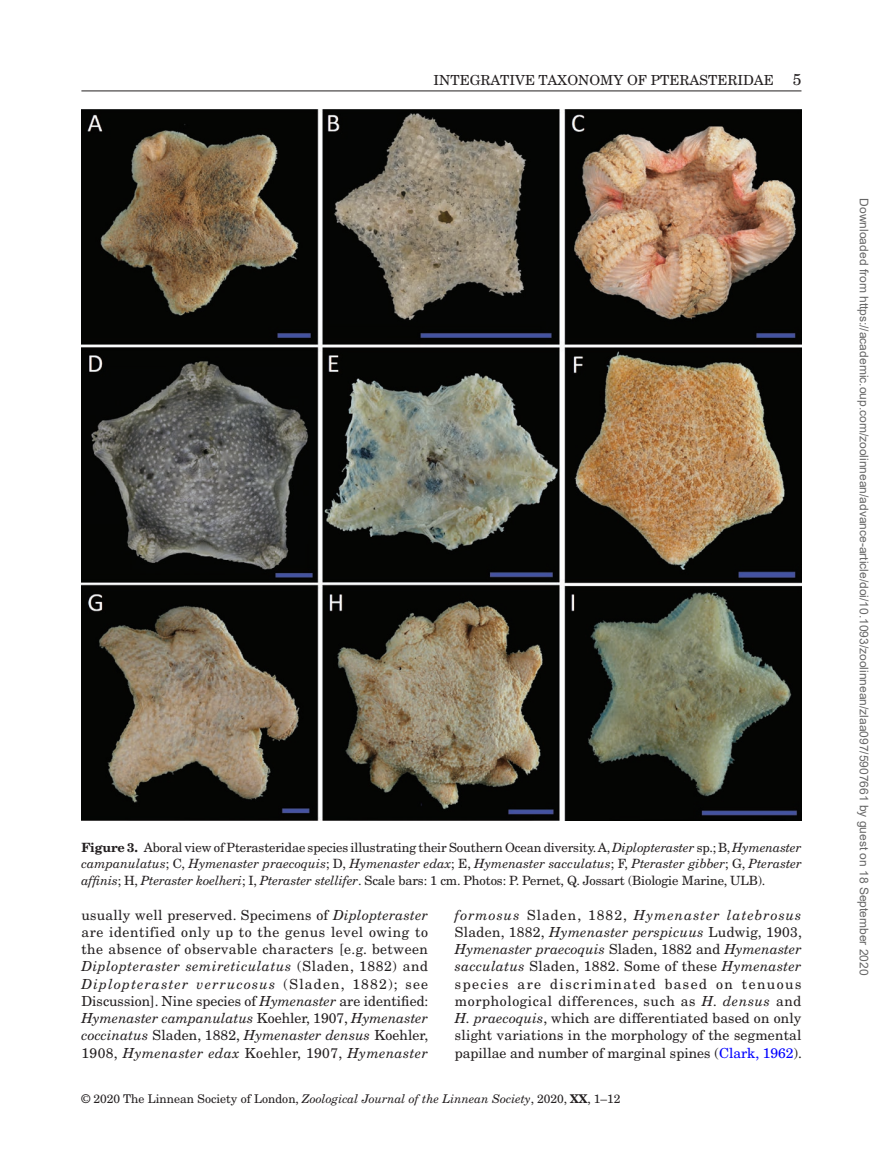
<style>
.page{position:relative;width:893px;height:1174px;background:#fff}
.page>*{position:absolute;margin:0;border:0;box-sizing:border-box;transform-origin:0 0}
.t1{font:13.8px/17.2px "New Century Schlbk";color:#231f20;text-align:justify}
.t2{font:12.75px/16.5px "New Century Schlbk";letter-spacing:-.01em;color:#231f20;text-align:justify}
.t3{font:12px "Arial";color:#666}
.t4{font:12px "New Century Schlbk";color:#231f20}
.s1{font-size:15.75px}
.s2{font-weight:700}
.s3{font-style:italic}
.s4{color:#00f}
</style>
<div class="page">
<hr style="left:81px;top:91px;width:720px;height:1px;background:#231f20">
<img style="left:81px;top:110px;width:720px;height:710px">
<p class="t1" style="left:433px;top:71px;width:369px">INTEGRATIVE TAXONOMY OF PTERASTERIDAE <span class="s1">5</span></p>
<p class="t2" style="left:81px;top:839px;width:722px"><span class="s2">Figure 3.</span> Aboral view of Pterasteridae species illustrating their Southern Ocean diversity. A, <span class="s3">Diplopteraster</span> sp.; B, <span class="s3">Hymenaster campanulatus</span>; C, <span class="s3">Hymenaster praecoquis</span>; D, <span class="s3">Hymenaster edax</span>; E, <span class="s3">Hymenaster sacculatus</span>; F, <span class="s3">Pteraster gibber</span>; G, <span class="s3">Pteraster affinis</span>; H, <span class="s3">Pteraster koelheri</span>; I, <span class="s3">Pteraster stellifer</span>. Scale bars: 1 cm. Photos: P. Pernet, Q. Jossart (Biologie Marine, ULB).</p>
<p class="t1" style="left:81px;top:906px;width:349px">usually well preserved. Specimens of <span class="s3">Diplopteraster </span>are identified only up to the genus level owing to the absence of observable characters [e.g. between <span class="s3">Diplopteraster semireticulatus</span> (Sladen, 1882) and <span class="s3">Diplopteraster verrucosus</span> (Sladen, 1882); see Discussion]. Nine species of <span class="s3">Hymenaster</span> are identified:<br><span class="s3">Hymenaster campanulatus</span> Koehler, 1907, <span class="s3">Hymenaster coccinatus</span> Sladen, 1882, <span class="s3">Hymenaster densus</span> Koehler, 1908, <span class="s3">Hymenaster edax</span> Koehler, 1907, <span class="s3">Hymenaster</span></p>
<p class="t1" style="left:455px;top:906px;width:349px"><span class="s3">formosus</span> Sladen, 1882, <span class="s3">Hymenaster latebrosus </span>Sladen, 1882, <span class="s3">Hymenaster perspicuus</span> Ludwig, 1903, <span class="s3">Hymenaster praecoquis</span> Sladen, 1882 and <span class="s3">Hymenaster sacculatus</span> Sladen, 1882. Some of these <span class="s3">Hymenaster </span>species are discriminated based on tenuous morphological differences, such as <span class="s3">H. densus</span> and <span class="s3">H. praecoquis</span>, which are differentiated based on only slight variations in the morphology of the segmental papillae and number of marginal spines (<span class="s4">Clark, 1962</span>).</p>
<p class="t4" style="left:81px;top:1091px;width:540px">© 2020 The Linnean Society of London, <span class="s3">Zoological Journal of the Linnean Society</span>, 2020, <span class="s2">XX</span>, 1–12</p>
<p class="t3" style="left:868px;top:198px;width:778px;rotate:90deg">Downloaded from https://academic.oup.com/zoolinnean/advance-article/doi/10.1093/zoolinnean/zlaa097/5907661 by guest on 18 September 2020</p>
</div>
